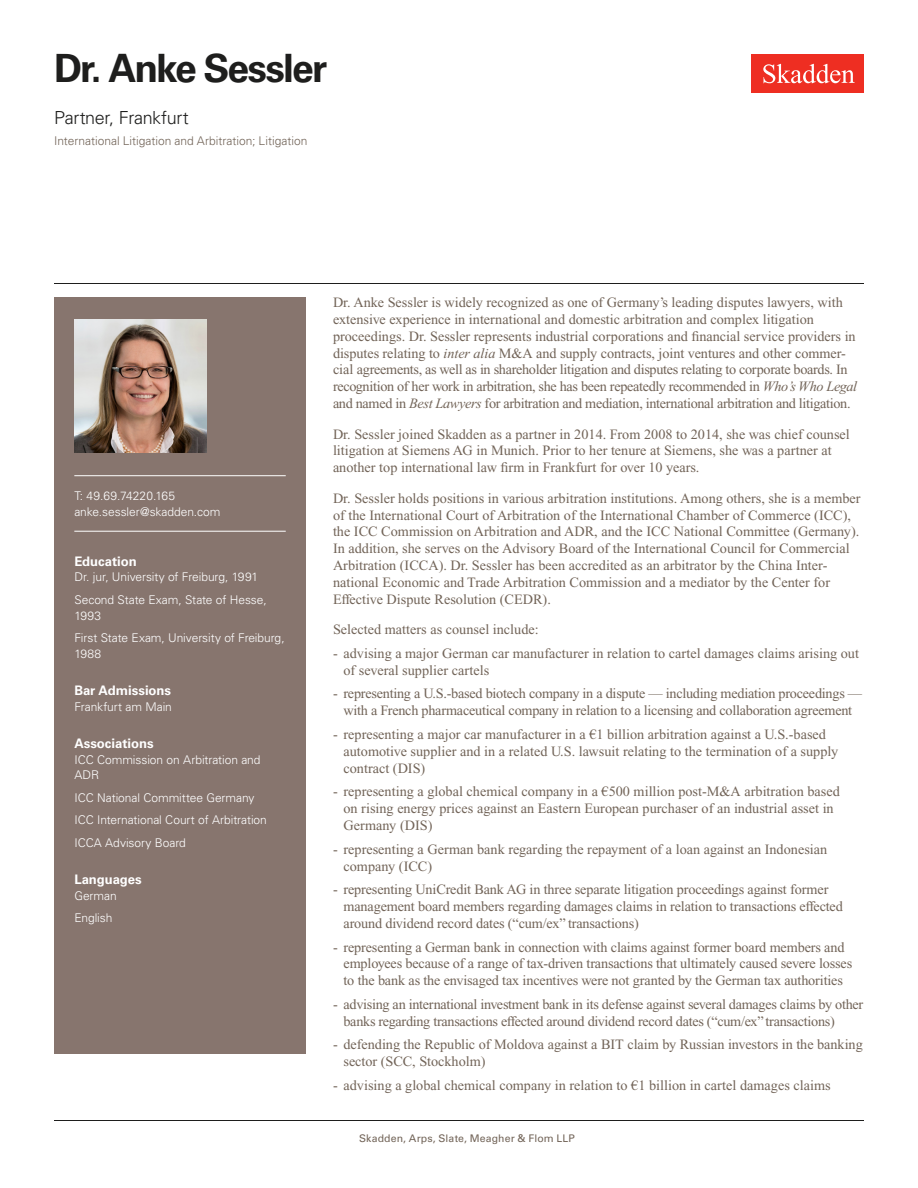
<style>
.page{position:relative;width:918px;height:1188px;background:#fff}
.page>*{position:absolute;margin:0;border:0;box-sizing:border-box;transform-origin:0 0}
.Name{font:700 39px "Univers LT Std";letter-spacing:-.05em;color:#1e1e1d}
.Title_and_Office{font:300 18px "Univers LT Std";letter-spacing:-.02em;color:#1e1e1d}
.Main_Body_Bulleted{font:14.25px/16.8px "Times New Roman PS Std";letter-spacing:-.01em;color:#726458}
.Main_Body{font:14.25px/16.8px "Times New Roman PS Std";color:#726458}
.Bar_Admission_Education{font:700 13.2px "Univers LT Std";letter-spacing:-.005em;color:#fff}
.Sidebar_text{font:300 12px/15.8px "Univers LT Std";letter-spacing:-.005em;color:#fff}
.Practice{font:300 12px "Univers LT Std";color:#726458}
.Email{font:300 12px "Univers LT Std";letter-spacing:-.005em;color:#fff}
.Phone_Number{font:300 12px "Univers LT Std";letter-spacing:.005em;color:#fff}
.Folio{font:10.5px "Univers LT Std";letter-spacing:.01em;color:#726458}
.s1{font-style:italic}
.s2{font-weight:700;color:#fff}
</style>
<div class="page">
<div style="left:752px;top:54px;width:112px;height:39px;background:#ee2e22"></div>
<svg style="left:763px;top:64px;width:92px;height:19px"></svg>
<div style="left:54px;top:297px;width:252px;height:756px;background:#87756e"></div>
<hr style="left:74px;top:475px;width:212px;height:1px;background:#fff">
<hr style="left:74px;top:531px;width:212px;height:1px;background:#fff">
<img style="left:74px;top:320px;width:132px;height:132px">
<hr style="left:54px;top:1120px;width:810px;height:1px;background:#1e1e1d">
<hr style="left:54px;top:283px;width:810px;height:1px;background:#1e1e1d">
<h1 class="Name" style="left:54px;top:46px;width:275px">Dr. Anke Sessler</h1>
<h2 class="Title_and_Office" style="left:54px;top:107px;width:136px">Partner, Frankfurt</h2>
<h3 class="Practice" style="left:54px;top:134px;width:255px">International Litigation and Arbitration; Litigation</h3>
<p class="Phone_Number" style="left:74px;top:489px;width:102px">T: 49.69.74220.165</p>
<p class="Email" style="left:74px;top:504px;width:148px">anke.sessler@skadden.com</p>
<p class="Bar_Admission_Education" style="left:74px;top:553px;width:64px">Education</p>
<p class="Sidebar_text" style="left:74px;top:569px;width:185px">Dr. jur, University of Freiburg, 1991</p>
<p class="Sidebar_text" style="left:74px;top:592px;width:194px">Second State Exam, State of Hesse,<br>1993</p>
<p class="Sidebar_text" style="left:74px;top:630px;width:212px">First State Exam, University of Freiburg,<br>1988</p>
<p class="Bar_Admission_Education" style="left:74px;top:683px;width:98px">Bar Admissions</p>
<p class="Sidebar_text" style="left:74px;top:699px;width:99px">Frankfurt am Main</p>
<p class="Bar_Admission_Education" style="left:74px;top:736px;width:81px">Associations</p>
<p class="Sidebar_text" style="left:74px;top:752px;width:188px">ICC Commission on Arbitration and<br>ADR</p>
<p class="Sidebar_text" style="left:74px;top:790px;width:182px">ICC National Committee Germany</p>
<p class="Sidebar_text" style="left:74px;top:812px;width:194px">ICC International Court of Arbitration</p>
<p class="Sidebar_text" style="left:74px;top:835px;width:113px">ICCA Advisory Board</p>
<p class="Bar_Admission_Education" style="left:74px;top:872px;width:69px">Languages</p>
<p class="Sidebar_text" style="left:74px;top:888px;width:44px">German</p>
<p class="Sidebar_text" style="left:74px;top:910px;width:40px">English</p>
<p class="Main_Body" style="left:333px;top:294px;width:526px">Dr. Anke Sessler is widely recognized as one of Germany’s leading disputes lawyers, with extensive experience in international and domestic arbitration and complex litigation proceedings. Dr. Sessler represents industrial corporations and financial service providers in disputes relating to <span class="s1">inter alia</span> M&amp;A and supply contracts, joint ventures and other commer&shy;cial agreements, as well as in shareholder litigation and disputes relating to corporate boards. In recognition of her work in arbitration, she has been repeatedly recommended in <span class="s1">Who’s Who Legal </span>and named in <span class="s1">Best Lawyers</span> for arbitration and mediation, international arbitration and litigation.</p>
<p class="Main_Body" style="left:333px;top:425px;width:518px">Dr. Sessler joined Skadden as a partner in 2014. From 2008 to 2014, she was chief counsel litigation at Siemens AG in Munich. Prior to her tenure at Siemens, she was a partner at another top international law firm in Frankfurt for over 10 years.</p>
<p class="Main_Body" style="left:333px;top:490px;width:529px">Dr. Sessler holds positions in various arbitration institutions. Among others, she is a member of the International Court of Arbitration of the International Chamber of Commerce (ICC), the ICC Commission on Arbitration and ADR, and the ICC National Committee (Germany).<br>In addition, she serves on the Advisory Board of the International Council for Commercial Arbitration (ICCA). Dr. Sessler has been accredited as an arbitrator by the China Inter&shy;national Economic and Trade Arbitration Commission and a mediator by the Center for Effective Dispute Resolution (CEDR).</p>
<p class="Main_Body" style="left:333px;top:621px;width:207px">Selected matters as counsel include:</p>
<p class="Main_Body_Bulleted" style="left:344px;top:645px;width:517px;text-indent:-10px">- advising a major German car manufacturer in relation to cartel damages claims arising out of several supplier cartels</p>
<p class="Main_Body_Bulleted" style="left:333px;top:685px;width:531px;text-align:center">- representing a U.S.-based biotech company in a dispute — including mediation proceedings — with a French pharmaceutical company in relation to a licensing and collaboration agreement</p>
<p class="Main_Body_Bulleted" style="left:344px;top:726px;width:496px;text-indent:-10px">- representing a major car manufacturer in a €1 billion arbitration against a U.S.-based automotive supplier and in a related U.S. lawsuit relating to the termination of a supply contract (DIS)</p>
<p class="Main_Body_Bulleted" style="left:344px;top:783px;width:498px;text-indent:-10px">- representing a global chemical company in a €500 million post-M&amp;A arbitration based on rising energy prices against an Eastern European purchaser of an industrial asset in<br>Germany (DIS)</p>
<p class="Main_Body_Bulleted" style="left:344px;top:841px;width:485px;text-indent:-10px">- representing a German bank regarding the repayment of a loan against an Indonesian company (ICC)</p>
<p class="Main_Body_Bulleted" style="left:344px;top:881px;width:501px;text-indent:-10px">- representing UniCredit Bank AG in three separate litigation proceedings against former management board members regarding damages claims in relation to transactions effected around dividend record dates (“cum/ex” transactions)</p>
<p class="Main_Body_Bulleted" style="left:344px;top:938px;width:510px;text-indent:-10px">- representing a German bank in connection with claims against former board members and employees because of a range of tax-driven transactions that ultimately caused severe losses to the bank as the envisaged tax incentives were not granted by the German tax authorities</p>
<p class="Main_Body_Bulleted" style="left:344px;top:996px;width:521px;text-indent:-10px">- advising an international investment bank in its defense against several damages claims by other banks regarding transactions effected around dividend record dates (“cum/ex” transactions)</p>
<p class="Main_Body_Bulleted" style="left:344px;top:1036px;width:521px;text-indent:-10px">- defending the Republic of Moldova against a BIT claim by Russian investors in the banking sector (SCC, Stockholm)</p>
<p class="Main_Body_Bulleted" style="left:333px;top:1077px;width:499px">- advising a global chemical company in relation to €1 billion in cartel damages claims</p>
<p class="Folio" style="left:343px;top:1132px;width:233px"><span class="s2">1</span> Skadden, Arps, Slate, Meagher &amp; Flom LLP</p>
</div>
